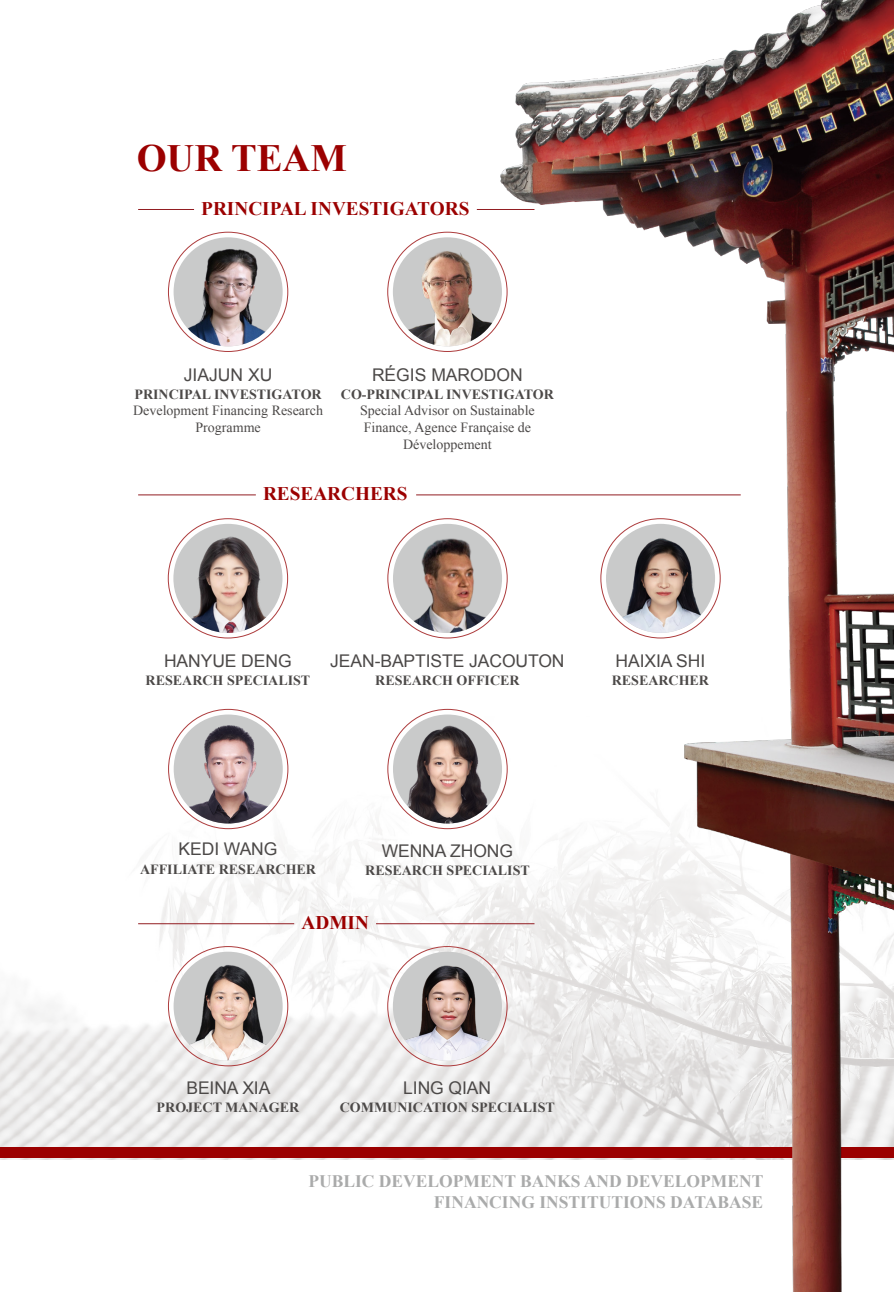
<style>
.page{position:relative;width:894px;height:1292px;background:#fff}
.page>*{position:absolute;margin:0;border:0;box-sizing:border-box;transform-origin:0 0}
.t1{font:700 38.5px "Times New Roman";color:#9b0000}
.t2{font:700 19.25px "Times New Roman";color:#9b0000}
.t3{font:17.5px "Arial";letter-spacing:-.005em;color:#4c4948}
.t4{font:700 17.5px/21px "Times New Roman";color:#aaabab;text-align:right}
.t5{font:700 14px "Times New Roman";color:#4c4948}
.t6{font:14px/16.6px "Times New Roman";color:#4c4948;text-align:center}
</style>
<div class="page">
<img style="left:0;top:717px;width:463px;height:442px">
<div style="left:0;top:1147px;width:893px;height:11px;background:#9b0000"></div>
<img style="left:0;top:717px;width:1px;height:440px">
<hr style="left:416px;top:494px;width:324px;height:1px;background:#921d22">
<hr style="left:138px;top:494px;width:118px;height:1px;background:#921d22">
<div style="left:393px;top:714px;width:109px;height:109px;background:#c9caca;border-radius:50%"></div>
<img style="left:404px;top:719px;width:59px;height:104px">
<img style="left:393px;top:524px;width:109px;height:109px;border-radius:54px">
<div style="left:173px;top:524px;width:109px;height:109px;background:#c9caca;border-radius:50%"></div>
<img style="left:184px;top:525px;width:88px;height:108px">
<hr style="left:138px;top:923px;width:156px;height:1px;background:#921d22">
<div style="left:173px;top:951px;width:109px;height:109px;background:#c9caca;border-radius:50%"></div>
<img style="left:179px;top:952px;width:99px;height:108px">
<div style="left:393px;top:951px;width:109px;height:109px;background:#c9caca;border-radius:50%"></div>
<img style="left:404px;top:961px;width:59px;height:99px">
<hr style="left:138px;top:209px;width:56px;height:1px;background:#921d22">
<div style="left:173px;top:237px;width:109px;height:109px;background:#c9caca;border-radius:50%"></div>
<img style="left:175px;top:240px;width:100px;height:106px">
<img style="left:397px;top:237px;width:66px;height:109px">
<div style="left:174px;top:714px;width:109px;height:109px;background:#c9caca;border-radius:50%"></div>
<img style="left:186px;top:714px;width:88px;height:109px">
<img style="left:463px;top:0;width:430px;height:1291px">
<hr style="left:476px;top:209px;width:58px;height:1px;background:#921d22">
<hr style="left:376px;top:923px;width:158px;height:1px;background:#921d22">
<h1 class="t1" style="left:137px;top:132px;width:211px">OUR TEAM</h1>
<h2 class="t2" style="left:201px;top:195px;width:269px">PRINCIPAL INVESTIGATORS</h2>
<p class="t3" style="left:184px;top:363px;width:90px">JIAJUN XU</p>
<p class="t5" style="left:134px;top:384px;width:189px">PRINCIPAL INVESTIGATOR</p>
<p class="t6" style="left:133px;top:402px;width:191px">Development Financing Research<br>Programme</p>
<p class="t3" style="left:372px;top:363px;width:152px">RÉGIS MARODON</p>
<p class="t5" style="left:341px;top:384px;width:214px">CO-PRINCIPAL INVESTIGATOR</p>
<p class="t6" style="left:360px;top:402px;width:176px">Special Advisor on Sustainable<br>Finance, Agence Française de<br>Développement</p>
<h2 class="t2" style="left:263px;top:480px;width:146px">RESEARCHERS</h2>
<p class="t3" style="left:164px;top:649px;width:129px">HANYUE DENG</p>
<p class="t5" style="left:146px;top:670px;width:166px">RESEARCH SPECIALIST</p>
<p class="t3" style="left:330px;top:649px;width:236px">JEAN-BAPTISTE JACOUTON</p>
<p class="t5" style="left:375px;top:670px;width:146px">RESEARCH OFFICER</p>
<p class="t3" style="left:615px;top:649px;width:91px">HAIXIA SHI</p>
<p class="t5" style="left:611px;top:670px;width:99px">RESEARCHER</p>
<p class="t3" style="left:178px;top:837px;width:100px">KEDI WANG</p>
<p class="t5" style="left:140px;top:859px;width:177px">AFFILIATE RESEARCHER</p>
<p class="t3" style="left:381px;top:839px;width:133px">WENNA ZHONG</p>
<p class="t5" style="left:365px;top:861px;width:166px">RESEARCH SPECIALIST</p>
<h2 class="t2" style="left:301px;top:909px;width:69px">ADMIN</h2>
<p class="t3" style="left:186px;top:1076px;width:85px">BEINA XIA</p>
<p class="t5" style="left:157px;top:1097px;width:144px">PROJECT MANAGER</p>
<p class="t3" style="left:403px;top:1076px;width:89px">LING QIAN</p>
<p class="t5" style="left:340px;top:1097px;width:216px">COMMUNICATION SPECIALIST</p>
<p class="t4" style="left:308px;top:1169px;width:456px">PUBLIC DEVELOPMENT BANKS AND DEVELOPMENT<br>FINANCING INSTITUTIONS DATABASE</p>
</div>
